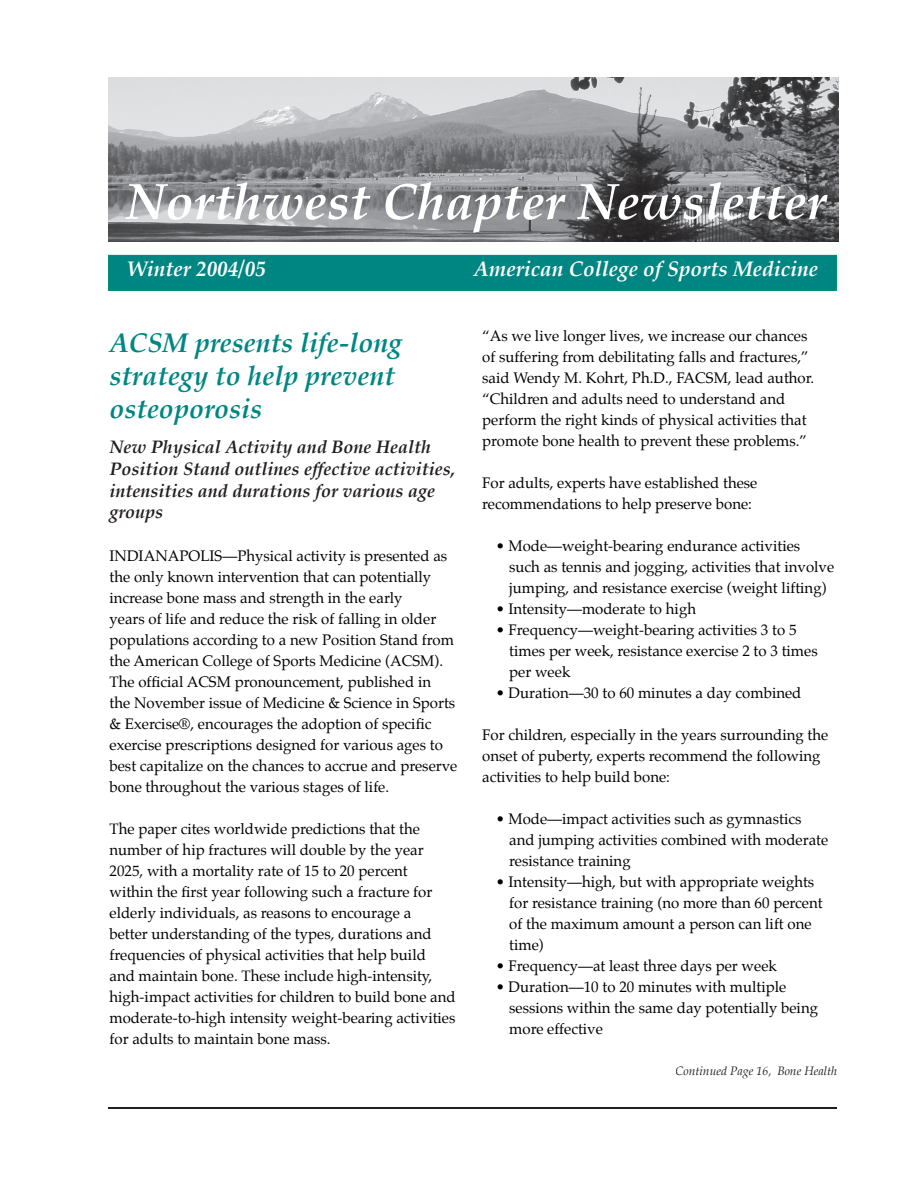
<style>
.page{position:relative;width:918px;height:1188px;background:#fff}
.page>*{position:absolute;margin:0;border:0;box-sizing:border-box;transform-origin:0 0}
.t1{font:italic 700 51px "Palatino";color:#fff}
.t2{font:italic 700 27px/33px "Palatino";color:#008682}
.t3{font:italic 700 21px "Palatino";color:#fff}
.t4{font:italic 700 18px/21.6px "Palatino";color:#231f20}
.t5{font:15px/21px "Palatino";color:#000}
.t6{font:italic 12px "Palatino";color:#231f20}
</style>
<div class="page">
<hr style="left:108px;top:1107px;width:729px;height:1px;background:#231f20">
<img style="left:109px;top:78px;width:730px;height:163px">
<div style="left:108px;top:255px;width:729px;height:35px;background:#008682"></div>
<h1 class="t1" style="left:126px;top:171px;width:702px">Northwest Chapter Newsletter</h1>
<h3 class="t3" style="left:126px;top:256px;width:141px">Winter 2004/05</h3>
<h3 class="t3" style="left:474px;top:256px;width:346px">American College of Sports Medicine</h3>
<h2 class="t2" style="left:110px;top:329px;width:294px">ACSM presents life-long strategy to help prevent osteoporosis</h2>
<p class="t4" style="left:110px;top:438px;width:347px">New Physical Activity and Bone Health Position Stand outlines effective activities, intensities and durations for various age groups</p>
<p class="t5" style="left:110px;top:546px;width:349px">INDIANAPOLIS—Physical activity is presented as the only known intervention that can potentially increase bone mass and strength in the early<br>years of life and reduce the risk of falling in older populations according to a new Position Stand from the American College of Sports Medicine (ACSM).<br>The official ACSM pronouncement, published in<br>the November issue of Medicine &amp; Science in Sports &amp; Exercise®, encourages the adoption of specific exercise prescriptions designed for various ages to best capitalize on the chances to accrue and preserve bone throughout the various stages of life.</p>
<p class="t5" style="left:110px;top:819px;width:348px">The paper cites worldwide predictions that the number of hip fractures will double by the year 2025, with a mortality rate of 15 to 20 percent<br>within the first year following such a fracture for elderly individuals, as reasons to encourage a<br>better understanding of the types, durations and frequencies of physical activities that help build<br>and maintain bone. These include high-intensity, high-impact activities for children to build bone and moderate-to-high intensity weight-bearing activities for adults to maintain bone mass.</p>
<p class="t5" style="left:482px;top:326px;width:334px">“As we live longer lives, we increase our chances of suffering from debilitating falls and fractures,” said Wendy M. Kohrt, Ph.D., FACSM, lead author. “Children and adults need to understand and perform the right kinds of physical activities that promote bone health to prevent these problems.”</p>
<p class="t5" style="left:482px;top:473px;width:277px">For adults, experts have established these recommendations to help preserve bone:</p>
<p class="t5" style="left:509px;top:536px;width:326px;text-indent:-14px">• Mode—weight-bearing endurance activities such as tennis and jogging, activities that involve jumping, and resistance exercise (weight lifting)</p>
<p class="t5" style="left:496px;top:599px;width:202px">• Intensity—moderate to high</p>
<p class="t5" style="left:509px;top:620px;width:310px;text-indent:-13px">• Frequency—weight-bearing activities 3 to 5 times per week, resistance exercise 2 to 3 times per week</p>
<p class="t5" style="left:496px;top:683px;width:307px">• Duration—30 to 60 minutes a day combined</p>
<p class="t5" style="left:482px;top:725px;width:348px">For children, especially in the years surrounding the onset of puberty, experts recommend the following activities to help build bone:</p>
<p class="t5" style="left:509px;top:809px;width:321px;text-indent:-14px">• Mode—impact activities such as gymnastics and jumping activities combined with moderate resistance training</p>
<p class="t5" style="left:509px;top:872px;width:315px;text-indent:-13px">• Intensity—high, but with appropriate weights for resistance training (no more than 60 percent of the maximum amount a person can lift one time)</p>
<p class="t5" style="left:496px;top:956px;width:283px">• Frequency—at least three days per week</p>
<p class="t5" style="left:509px;top:977px;width:310px;text-indent:-13px">• Duration—10 to 20 minutes with multiple sessions within the same day potentially being more effective</p>
<p class="t6" style="left:676px;top:1063px;width:163px">Continued Page 16, Bone Health</p>
</div>
